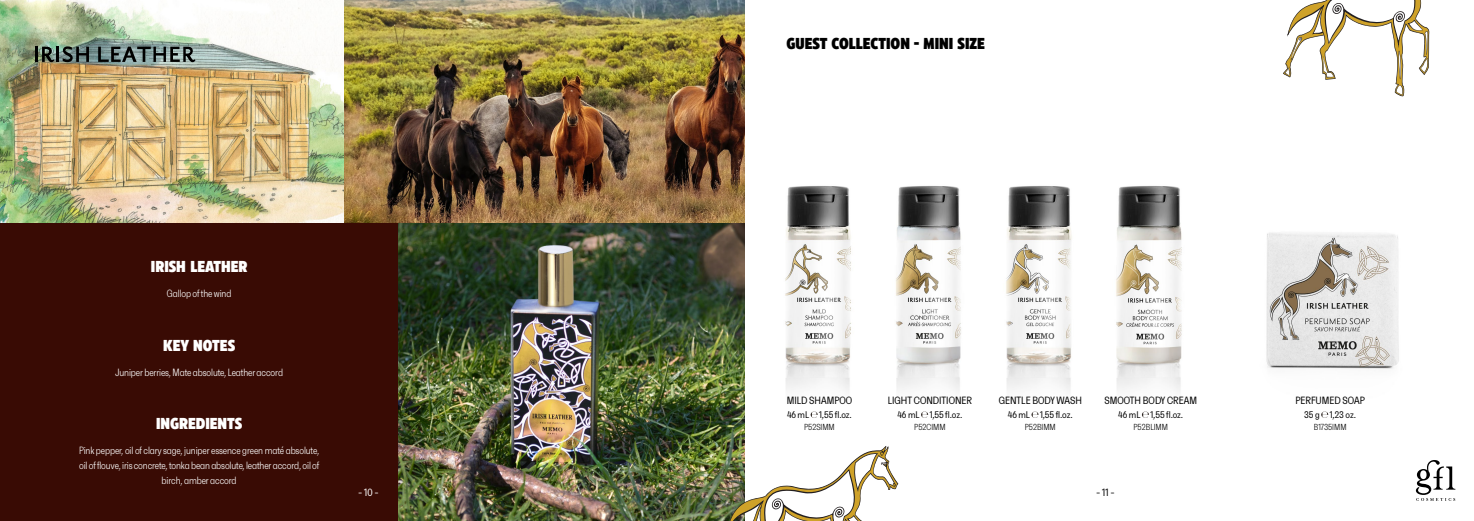
<style>
.page{position:relative;width:1474px;height:521px;background:#fff}
.page>*{position:absolute;margin:0;border:0;box-sizing:border-box;transform-origin:0 0}
.t1{font:900 15.75px "Eastman Condensed";color:#fff}
.t2{font:900 15.75px "Eastman Condensed";color:#000}
.t3{font:300 10.5px/14.9px "Faktum X Con";letter-spacing:-.01em;color:#fff;text-align:center}
.t4{font:10.5px "Faktum X Con";color:#000}
.t5{font:10.5px "Faktum X Con";color:#fff}
.t6{font:9.62px "Faktum X Con";color:#000}
.t7{font:300 8.75px "Faktum X Con";color:#000}
</style>
<div class="page">
<img style="left:0;top:0;width:345px;height:223px">
<img style="left:345px;top:0;width:399px;height:223px">
<hr style="left:35px;top:46px;width:3px;height:16px;background:#000">
<svg style="left:42px;top:47px;width:12px;height:15px"></svg>
<hr style="left:56px;top:46px;width:3px;height:16px;background:#000">
<svg style="left:63px;top:46px;width:26px;height:16px"></svg>
<svg style="left:98px;top:47px;width:97px;height:15px"></svg>
<div style="left:0;top:223px;width:398px;height:298px;background:#390b04"></div>
<img style="left:398px;top:223px;width:346px;height:298px">
<svg style="left:1283px;top:0;width:147px;height:97px"></svg>
<img style="left:1266px;top:233px;width:133px;height:182px">
<img style="left:1116px;top:186px;width:66px;height:229px">
<img style="left:1006px;top:186px;width:66px;height:229px">
<img style="left:896px;top:186px;width:65px;height:229px">
<img style="left:785px;top:186px;width:66px;height:229px">
<svg style="left:810px;top:411px;width:7px;height:7px"></svg>
<svg style="left:1031px;top:411px;width:7px;height:7px"></svg>
<svg style="left:1141px;top:411px;width:7px;height:7px"></svg>
<svg style="left:1321px;top:411px;width:7px;height:7px"></svg>
<svg style="left:921px;top:411px;width:7px;height:7px"></svg>
<img style="left:722px;top:445px;width:176px;height:76px">
<svg style="left:1415px;top:460px;width:40px;height:41px"></svg>
<h1 class="t2" style="left:786px;top:31px;width:200px">GUEST COLLECTION - MINI SIZE</h1>
<h1 class="t1" style="left:151px;top:255px;width:98px">IRISH LEATHER</h1>
<p class="t3" style="left:167px;top:286px;width:66px">Gallop of the wind</p>
<h1 class="t1" style="left:163px;top:333px;width:73px">KEY NOTES</h1>
<p class="t3" style="left:115px;top:364px;width:169px">Juniper berries, Mate absolute, Leather accord</p>
<h1 class="t1" style="left:156px;top:411px;width:88px">INGREDIENTS</h1>
<p class="t3" style="left:79px;top:443px;width:242px">Pink pepper, oil of clary sage, juniper essence green maté absolute, oil of flouve, iris concrete, tonka bean absolute, leather accord, oil of birch, amber accord</p>
<p class="t4" style="left:786px;top:394px;width:67px">MILD SHAMPOO</p>
<p class="t6" style="left:787px;top:409px;width:66px">46 mL 1,55 fl.oz.</p>
<p class="t7" style="left:804px;top:422px;width:32px">P52SIMM</p>
<p class="t4" style="left:887px;top:394px;width:86px">LIGHT CONDITIONER</p>
<p class="t6" style="left:897px;top:409px;width:66px">46 mL 1,55 fl.oz.</p>
<p class="t7" style="left:914px;top:422px;width:33px">P52CIMM</p>
<p class="t4" style="left:998px;top:394px;width:85px">GENTLE BODY WASH</p>
<p class="t6" style="left:1007px;top:409px;width:66px">46 mL 1,55 fl.oz.</p>
<p class="t7" style="left:1024px;top:422px;width:32px">P52BIMM</p>
<p class="t4" style="left:1104px;top:394px;width:94px">SMOOTH BODY CREAM</p>
<p class="t6" style="left:1118px;top:409px;width:66px">46 mL 1,55 fl.oz.</p>
<p class="t7" style="left:1133px;top:422px;width:36px">P52BLIMM</p>
<p class="t5" style="left:358px;top:486px;width:22px">- 10 -</p>
<p class="t4" style="left:1096px;top:486px;width:20px">- 11 -</p>
<p class="t4" style="left:1295px;top:394px;width:71px">PERFUMED SOAP</p>
<p class="t6" style="left:1304px;top:409px;width:53px">35 g 1,23 oz.</p>
<p class="t7" style="left:1313px;top:422px;width:34px">B1735IMM</p>
</div>
